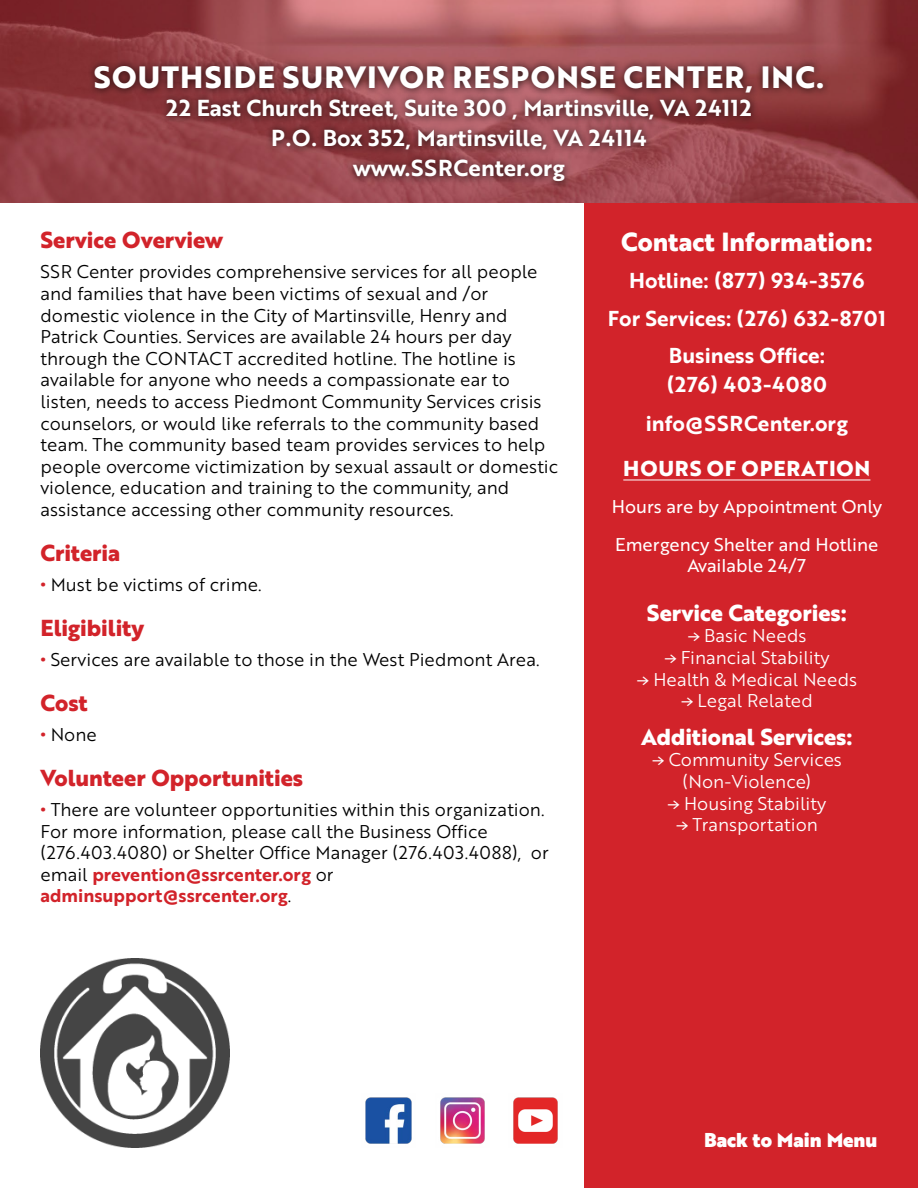
<style>
.page{position:relative;width:918px;height:1188px;background:#fff}
.page>*{position:absolute;margin:0;border:0;box-sizing:border-box;transform-origin:0 0}
.t1{font:700 30px "Brother 1816 Extra";letter-spacing:.04em;color:#fff}
.t2{font:700 25.5px "Brother 1816 Extra";color:#fff}
.t3{font:22.5px/30px "Brother 1816 Bold";color:#fff;text-align:center}
.t4{font:700 22.5px "Brother 1816 Extra";color:#d2232a}
.t5{font:700 22.5px "Brother 1816 Extra";color:#fff}
.t6{font:21px/37.5px "Brother 1816 Bold";color:#fff;text-align:center}
.t7{font:21px/39px "Brother 1816 Bold";letter-spacing:.025em;color:#fff;text-align:center}
.t8{font:700 21px "Brother 1816 Extra";letter-spacing:.04em;color:#fff}
.t9{font:19.5px "Brother 1816 Black";color:#fff}
.t10{font:18px/21.6px "Brother 1816 Book";color:#000}
.t11{font:18px/21.6px "Brother 1816 Book";color:#fff;text-align:center}
.t12{font:18px/37.5px "Brother 1816 Regular";color:#fff}
.t13{font:18px/21.6px "Brother 1816 Bold";color:#d2232a}
.s1{font-family:"Brother 1816 Bold";color:#d2232a}
.s2{font-family:"Brother 1816 Book";color:#000}
.s3{font-family:"Verlag"}
</style>
<div class="page">
<img style="left:40px;top:958px;width:190px;height:190px">
<img style="left:365px;top:1097px;width:47px;height:47px">
<img style="left:440px;top:1097px;width:45px;height:47px">
<img style="left:513px;top:1097px;width:45px;height:47px">
<div style="left:584px;top:176px;width:334px;height:1012px;background:#d2232a"></div>
<hr style="left:623px;top:480px;width:247px;height:1px;background:#fff">
<svg style="left:0;top:0;width:918px;height:202px;background:#9b484c"></svg>
<div style="left:87px;top:58px;width:744px;height:43px;background:#000;opacity:.75"></div>
<div style="left:159px;top:92px;width:600px;height:98px;background:#000;opacity:.75"></div>
<h1 class="t1" style="left:94px;top:54px;width:732px">SOUTHSIDE SURVIVOR RESPONSE CENTER, INC.</h1>
<p class="t3" style="left:166px;top:93px;width:587px">22 East Church Street, Suite 300 , Martinsville, VA 24112<br>P.O. Box 352, Martinsville, VA 24114 www.SSRCenter.org</p>
<p class="t4" style="left:40px;top:223px;width:184px">Service Overview</p>
<p class="t10" style="left:40px;top:260px;width:519px">SSR Center provides comprehensive services for all people and families that have been victims of sexual and /or domestic violence in the City of Martinsville, Henry and Patrick Counties. Services are available 24 hours per day through the CONTACT accredited hotline. The hotline is available for anyone who needs a compassionate ear to listen, needs to access Piedmont Community Services crisis counselors, or would like referrals to the community based team. The community based team provides services to help people overcome victimization by sexual assault or domestic violence, education and training to the community, and assistance accessing other community resources.</p>
<p class="t4" style="left:40px;top:536px;width:81px">Criteria</p>
<p class="t10" style="left:40px;top:573px;width:222px"><span class="s1">•</span> Must be victims of crime.</p>
<p class="t4" style="left:40px;top:611px;width:105px">Eligibility</p>
<p class="t10" style="left:40px;top:648px;width:501px"><span class="s1">•</span> Services are available to those in the West Piedmont Area.</p>
<p class="t4" style="left:40px;top:686px;width:49px">Cost</p>
<p class="t10" style="left:40px;top:723px;width:58px"><span class="s1">•</span> None</p>
<p class="t4" style="left:40px;top:761px;width:264px">Volunteer Opportunities</p>
<p class="t10" style="left:40px;top:798px;width:510px"><span class="s1">•</span> There are volunteer opportunities within this organization.<br>For more information, please call the Business Office (276.403.4080) or Shelter Office Manager (276.403.4088), or</p>
<p class="t13" style="left:40px;top:863px;width:295px"><span class="s2">email</span> prevention@ssrcenter.org <span class="s2">or </span>adminsupport@ssrcenter.org<span class="s2">.</span></p>
<h2 class="t2" style="left:621px;top:222px;width:253px">Contact Information:</h2>
<p class="t6" style="left:608px;top:261px;width:280px">Hotline: (877) 934-3576<br>For Services: (276) 632-8701<br>Business Office:</p>
<p class="t7" style="left:646px;top:364px;width:204px">(276) 403-4080 info@SSRCenter.org</p>
<p class="t8" style="left:623px;top:452px;width:249px">HOURS OF OPERATION</p>
<p class="t12" style="left:612px;top:487px;width:272px">Hours are by Appointment Only<br>Emergency Shelter and Hotline</p>
<p class="t12" style="left:687px;top:546px;width:120px">Available 24/7</p>
<p class="t5" style="left:647px;top:595px;width:201px">Service Categories:</p>
<p class="t11" style="left:687px;top:624px;width:121px"><span class="s3">→</span> Basic Needs</p>
<p class="t11" style="left:664px;top:646px;width:167px"><span class="s3">→</span> Financial Stability</p>
<p class="t11" style="left:637px;top:668px;width:222px"><span class="s3">→</span> Health &amp; Medical Needs</p>
<p class="t11" style="left:681px;top:689px;width:134px"><span class="s3">→</span> Legal Related</p>
<p class="t5" style="left:641px;top:719px;width:213px">Additional Services:</p>
<p class="t11" style="left:652px;top:748px;width:192px"><span class="s3">→</span> Community Services (Non-Violence)</p>
<p class="t11" style="left:667px;top:792px;width:161px"><span class="s3">→</span> Housing Stability</p>
<p class="t11" style="left:676px;top:813px;width:144px"><span class="s3">→</span> Transportation</p>
<p class="t9" style="left:704px;top:1125px;width:175px">Back to Main Menu</p>
</div>
